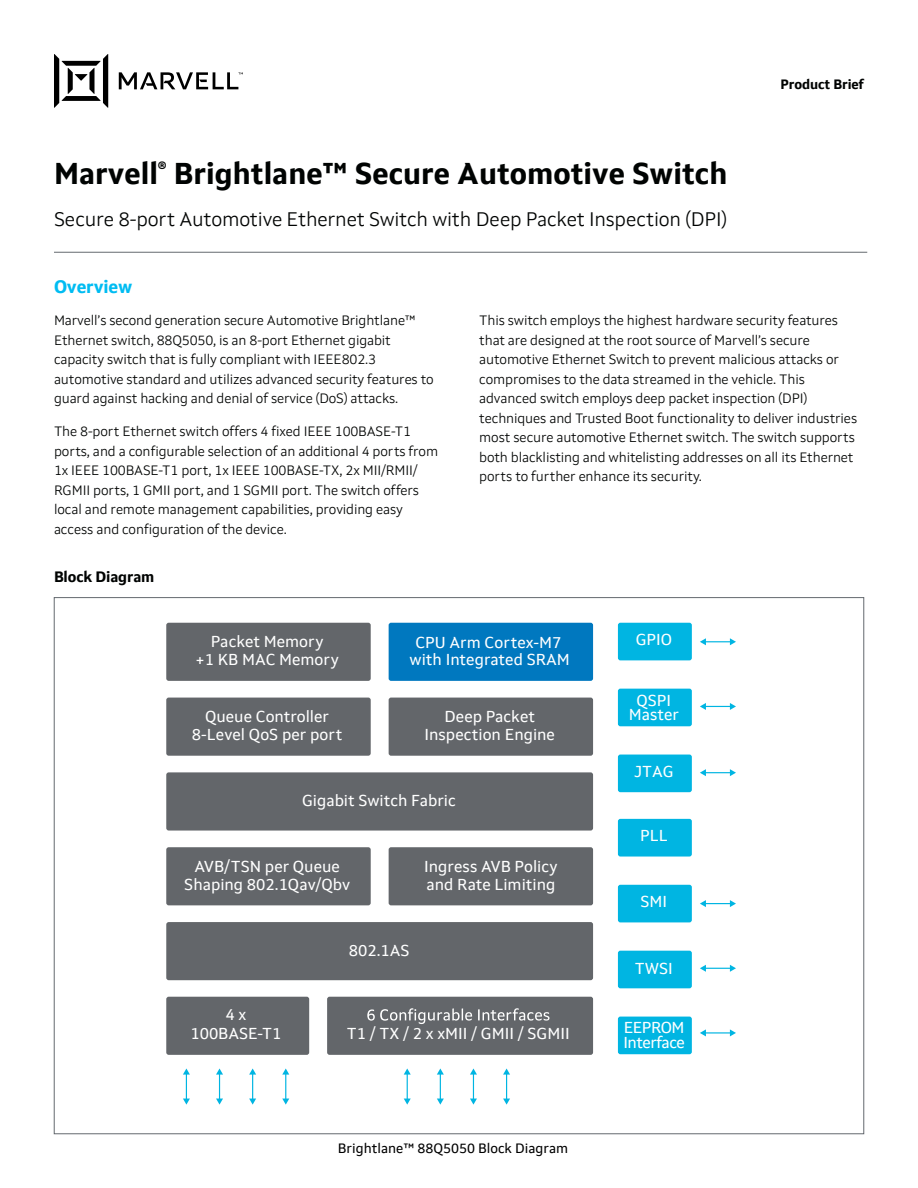
<style>
.page{position:relative;width:918px;height:1188px;background:#fff}
.page>*{position:absolute;margin:0;border:0;box-sizing:border-box;transform-origin:0 0}
.t1{font:700 30px "Setimo";color:#000302}
.t2{font:300 19.5px "Setimo";letter-spacing:-.01em;color:#000302}
.t3{font:700 18px "Setimo";letter-spacing:-.01em;color:#00bcf2}
.t4{font:15.75px/17.5px "Setimo";color:#fff;text-align:center}
.t5{font:15.75px "Setimo";letter-spacing:-.035em;color:#fff}
.t6{font:700 15px "Setimo";letter-spacing:-.01em;color:#000302}
.t7{font:300 13.5px/19.5px "Setimo";letter-spacing:-.01em;color:#000302}
.t8{font:13.5px "Setimo";color:#000}
.t9{font:700 13.5px "Setimo";letter-spacing:-.01em;color:#000302}
.s1{font-style:inherit}
</style>
<div class="page">
<svg style="left:54px;top:54px;width:189px;height:54px"></svg>
<hr style="left:54px;top:252px;width:813px;height:1px;background:#64696f">
<div style="left:166px;top:623px;width:205px;height:58px;background:#63666a;border-radius:2px"></div>
<div style="left:389px;top:623px;width:204px;height:58px;background:#0078bf;border-radius:2px"></div>
<div style="left:618px;top:689px;width:74px;height:37px;background:#00b5e2;border-radius:2px"></div>
<div style="left:618px;top:623px;width:74px;height:37px;background:#00b5e2;border-radius:2px"></div>
<div style="left:618px;top:755px;width:74px;height:37px;background:#00b5e2;border-radius:2px"></div>
<div style="left:618px;top:819px;width:74px;height:38px;background:#00b5e2;border-radius:2px"></div>
<div style="left:618px;top:885px;width:74px;height:37px;background:#00b5e2;border-radius:2px"></div>
<div style="left:618px;top:951px;width:74px;height:37px;background:#00b5e2;border-radius:2px"></div>
<div style="left:618px;top:1017px;width:74px;height:37px;background:#00b5e2;border-radius:2px"></div>
<div style="left:166px;top:698px;width:205px;height:58px;background:#63666a;border-radius:2px"></div>
<div style="left:166px;top:847px;width:205px;height:58px;background:#63666a;border-radius:2px"></div>
<div style="left:389px;top:698px;width:204px;height:58px;background:#63666a;border-radius:2px"></div>
<div style="left:389px;top:847px;width:204px;height:58px;background:#63666a;border-radius:2px"></div>
<div style="left:166px;top:922px;width:427px;height:58px;background:#63666a"></div>
<div style="left:166px;top:772px;width:427px;height:59px;background:#63666a;border-radius:2px"></div>
<div style="left:166px;top:997px;width:143px;height:58px;background:#63666a;border-radius:2px"></div>
<div style="left:327px;top:997px;width:266px;height:58px;background:#63666a;border-radius:2px"></div>
<svg style="left:367px;top:1008px;width:182px;height:16px"></svg>
<svg style="left:700px;top:638px;width:36px;height:7px"></svg>
<svg style="left:700px;top:703px;width:36px;height:7px"></svg>
<svg style="left:700px;top:769px;width:36px;height:7px"></svg>
<svg style="left:700px;top:900px;width:36px;height:7px"></svg>
<svg style="left:700px;top:965px;width:36px;height:7px"></svg>
<hr style="left:705px;top:1032px;width:26px;height:2px;background:#00b5e2">
<svg style="left:700px;top:1029px;width:6px;height:7px"></svg>
<svg style="left:730px;top:1029px;width:6px;height:7px"></svg>
<svg style="left:503px;top:1068px;width:7px;height:37px"></svg>
<svg style="left:470px;top:1068px;width:7px;height:37px"></svg>
<svg style="left:437px;top:1068px;width:7px;height:37px"></svg>
<svg style="left:404px;top:1068px;width:7px;height:37px"></svg>
<svg style="left:282px;top:1068px;width:7px;height:37px"></svg>
<svg style="left:249px;top:1068px;width:7px;height:37px"></svg>
<svg style="left:216px;top:1068px;width:7px;height:37px"></svg>
<svg style="left:183px;top:1068px;width:7px;height:37px"></svg>
<h1 class="t1" style="left:54px;top:156px;width:675px">Marvell<sup>®</sup> <span class="s1">Brightlane™</span> Secure Automotive Switch</h1>
<h2 class="t2" style="left:54px;top:207px;width:674px">Secure 8-port Automotive Ethernet Switch with Deep Packet Inspection (DPI)</h2>
<p class="t9" style="left:781px;top:76px;width:85px">Product Brief</p>
<h3 class="t3" style="left:54px;top:276px;width:80px">Overview</h3>
<p class="t7" style="left:54px;top:311px;width:381px">Marvell’s second generation secure Automotive Brightlane™ Ethernet switch, 88Q5050, is an 8-port Ethernet gigabit capacity switch that is fully compliant with IEEE802.3 automotive standard and utilizes advanced security features to guard against hacking and denial of service (DoS) attacks.</p>
<p class="t7" style="left:54px;top:422px;width:386px">The 8-port Ethernet switch offers 4 fixed IEEE 100BASE-T1 ports, and a configurable selection of an additional 4 ports from 1x IEEE 100BASE-T1 port, 1x IEEE 100BASE-TX, 2x MII/RMII/ RGMII ports, 1 GMII port, and 1 SGMII port. The switch offers local and remote management capabilities, providing easy access and configuration of the device.</p>
<p class="t6" style="left:54px;top:568px;width:102px">Block Diagram</p>
<p class="t7" style="left:479px;top:311px;width:379px">This switch employs the highest hardware security features that are designed at the root source of Marvell’s secure automotive Ethernet Switch to prevent malicious attacks or compromises to the data streamed in the vehicle. This advanced switch employs deep packet inspection (DPI) techniques and Trusted Boot functionality to deliver industries most secure automotive Ethernet switch. The switch supports both blacklisting and whitelisting addresses on all its Ethernet ports to further enhance its security.</p>
<p class="t4" style="left:195px;top:633px;width:145px">Packet Memory<br>+1 KB MAC Memory</p>
<p class="t4" style="left:636px;top:631px;width:38px">GPIO</p>
<p class="t4" style="left:637px;top:691px;width:36px">QSPI</p>
<p class="t4" style="left:410px;top:633px;width:162px">CPU Arm Cortex-M7 with Integrated SRAM</p>
<p class="t4" style="left:629px;top:706px;width:52px">Master</p>
<p class="t4" style="left:424px;top:708px;width:132px">Deep Packet<br>Inspection Engine</p>
<p class="t4" style="left:192px;top:708px;width:152px">Queue Controller<br>8-Level QoS per port</p>
<p class="t4" style="left:302px;top:791px;width:155px">Gigabit Switch Fabric</p>
<p class="t4" style="left:184px;top:858px;width:167px">AVB/TSN per Queue<br>Shaping 802.1Qav/Qbv</p>
<p class="t4" style="left:424px;top:858px;width:135px;text-align:left">Ingress AVB Policy and Rate Limiting</p>
<p class="t4" style="left:349px;top:941px;width:62px">802.1AS</p>
<p class="t4" style="left:225px;top:1006px;width:22px">4 x</p>
<p class="t4" style="left:190px;top:1025px;width:92px">100BASE-T1</p>
<p class="t4" style="left:347px;top:1025px;width:224px">T1 / TX / 2 x xMII / GMII / SGMII</p>
<p class="t8" style="left:338px;top:1141px;width:232px">Brightlane™ 88Q5050 Block Diagram</p>
<p class="t4" style="left:634px;top:762px;width:41px">JTAG</p>
<p class="t4" style="left:640px;top:827px;width:29px">PLL</p>
<p class="t4" style="left:641px;top:893px;width:28px">SMI</p>
<p class="t4" style="left:635px;top:960px;width:40px">TWSI</p>
<p class="t4" style="left:624px;top:1019px;width:62px">EEPROM</p>
<p class="t5" style="left:624px;top:1033px;width:63px">Interface</p>
</div>
